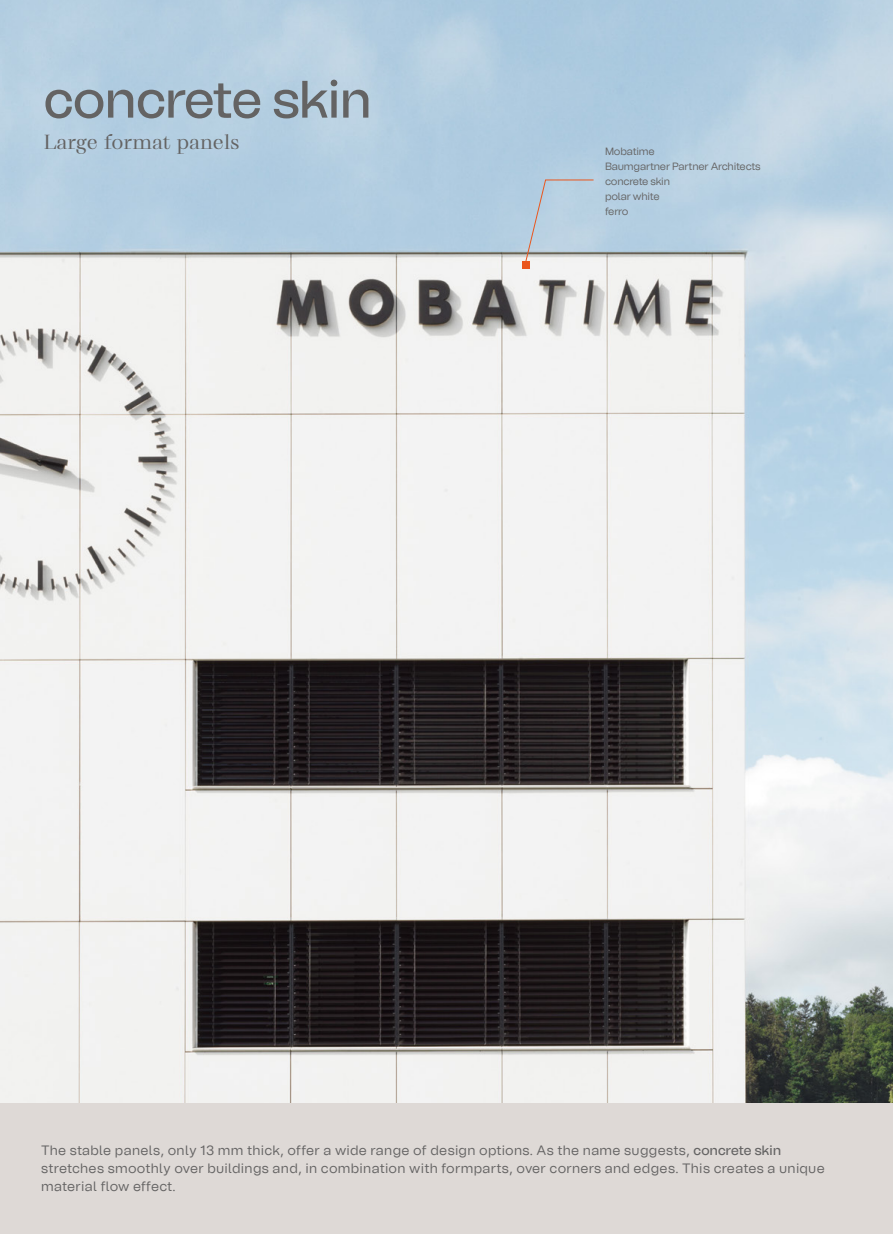
<style>
.page{position:relative;width:893px;height:1234px;background:#fff}
.page>*{position:absolute;margin:0;border:0;box-sizing:border-box;transform-origin:0 0}
.t1{font:500 52.5px "Tomato Grotesk";color:#646363}
.t2{font:19.5px "PP Grafier Regular Display";color:#646363}
.t3{font:13.5px/18px "Tomato Grotesk";letter-spacing:.02em;color:#646363}
.t4{font:10.5px/15px "Tomato Grotesk";letter-spacing:-.02em;color:#646363}
.s1{font-weight:500}
</style>
<div class="page">
<div style="left:0;top:0;width:893px;height:1233px;background:#ded9d6"></div>
<img style="left:0;top:0;width:893px;height:1101px">
<svg style="left:524px;top:179px;width:70px;height:88px;background:#becfdb"></svg>
<div style="left:522px;top:261px;width:8px;height:8px;background:#ea561d"></div>
<p class="t1" style="left:44px;top:66px;width:329px">concrete skin</p>
<p class="t2" style="left:44px;top:129px;width:197px">Large format panels</p>
<p class="t4" style="left:605px;top:144px;width:157px">Mobatime<br>Baumgartner Partner Architects concrete skin<br>polar white<br>ferro</p>
<p class="t3" style="left:41px;top:1141px;width:785px">The stable panels, only 13 mm thick, offer a wide range of design options. As the name suggests, <span class="s1">concrete skin </span>stretches smoothly over buildings and, in combination with formparts, over corners and edges. This creates a unique material flow effect.</p>
</div>
